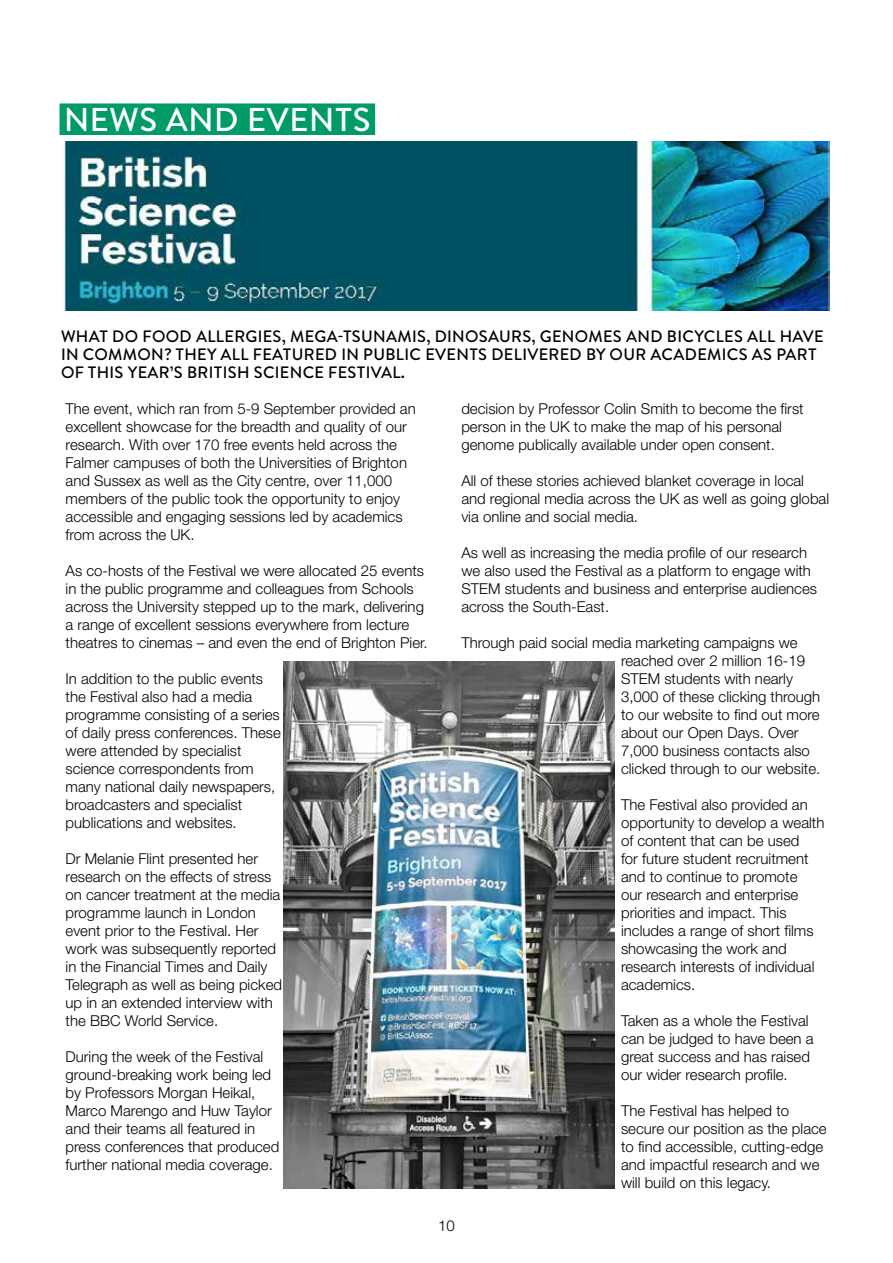
<style>
.page{position:relative;width:893px;height:1263px;background:#fff}
.page>*{position:absolute;margin:0;border:0;box-sizing:border-box;transform-origin:0 0}
.t1{font:500 33px "Brandon Text";letter-spacing:.02em;color:#fff}
.t2{font:500 16.5px/18px "Brandon Text";letter-spacing:.02em;color:#000}
.t3{font:300 15px/18px "Helvetica Neue LT Std";color:#000}
</style>
<div class="page">
<div style="left:60px;top:103px;width:315px;height:32px;background:#009b67"></div>
<img style="left:64px;top:142px;width:765px;height:168px">
<img style="left:284px;top:662px;width:330px;height:526px">
<h1 class="t1" style="left:64px;top:97px;width:308px">NEWS AND EVENTS</h1>
<p class="t2" style="left:61px;top:327px;width:764px">WHAT DO FOOD ALLERGIES, MEGA-TSUNAMIS, DINOSAURS, GENOMES AND BICYCLES ALL HAVE<br>IN COMMON? THEY ALL FEATURED IN PUBLIC EVENTS DELIVERED BY OUR ACADEMICS AS PART<br>OF THIS YEAR’S BRITISH SCIENCE FESTIVAL.</p>
<p class="t3" style="left:461px;top:400px;width:344px">decision by Professor Colin Smith to become the first person in the UK to make the map of his personal genome publically available under open consent.</p>
<p class="t3" style="left:461px;top:472px;width:369px">All of these stories achieved blanket coverage in local and regional media across the UK as well as going global via online and social media.</p>
<p class="t3" style="left:461px;top:544px;width:357px">As well as increasing the media profile of our research we also used the Festival as a platform to engage with STEM students and business and enterprise audiences across the South-East.</p>
<p class="t3" style="left:621px;top:634px;width:201px;text-indent:-160px">Through paid social media marketing campaigns we reached over 2 million 16-19<br>STEM students with nearly<br>3,000 of these clicking through to our website to find out more about our Open Days. Over<br>7,000 business contacts also clicked through to our website.</p>
<p class="t3" style="left:621px;top:796px;width:205px">The Festival also provided an opportunity to develop a wealth of content that can be used<br>for future student recruitment and to continue to promote<br>our research and enterprise priorities and impact. This includes a range of short films showcasing the work and research interests of individual academics.</p>
<p class="t3" style="left:621px;top:1012px;width:194px">Taken as a whole the Festival can be judged to have been a great success and has raised our wider research profile.</p>
<p class="t3" style="left:621px;top:1102px;width:207px">The Festival has helped to secure our position as the place to find accessible, cutting-edge and impactful research and we will build on this legacy.</p>
<p class="t3" style="left:66px;top:400px;width:352px">The event, which ran from 5-9 September provided an excellent showcase for the breadth and quality of our research. With over 170 free events held across the Falmer campuses of both the Universities of Brighton and Sussex as well as the City centre, over 11,000 members of the public took the opportunity to enjoy accessible and engaging sessions led by academics from across the UK.</p>
<p class="t3" style="left:66px;top:562px;width:364px">As co-hosts of the Festival we were allocated 25 events in the public programme and colleagues from Schools across the University stepped up to the mark, delivering a range of excellent sessions everywhere from lecture theatres to cinemas – and even the end of Brighton Pier.</p>
<p class="t3" style="left:66px;top:670px;width:217px">In addition to the public events the Festival also had a media programme consisting of a series of daily press conferences. These were attended by specialist science correspondents from many national daily newspapers, broadcasters and specialist publications and websites.</p>
<p class="t3" style="left:66px;top:850px;width:218px">Dr Melanie Flint presented her research on the effects of stress on cancer treatment at the media programme launch in London event prior to the Festival. Her work was subsequently reported in the Financial Times and Daily<br>Telegraph as well as being picked up in an extended interview with the BBC World Service.</p>
<p class="t3" style="left:66px;top:1048px;width:215px">During the week of the Festival ground-breaking work being led by Professors Morgan Heikal,<br>Marco Marengo and Huw Taylor and their teams all featured in press conferences that produced further national media coverage.</p>
<p class="t3" style="left:438px;top:1216px;width:18px">10</p>
</div>
